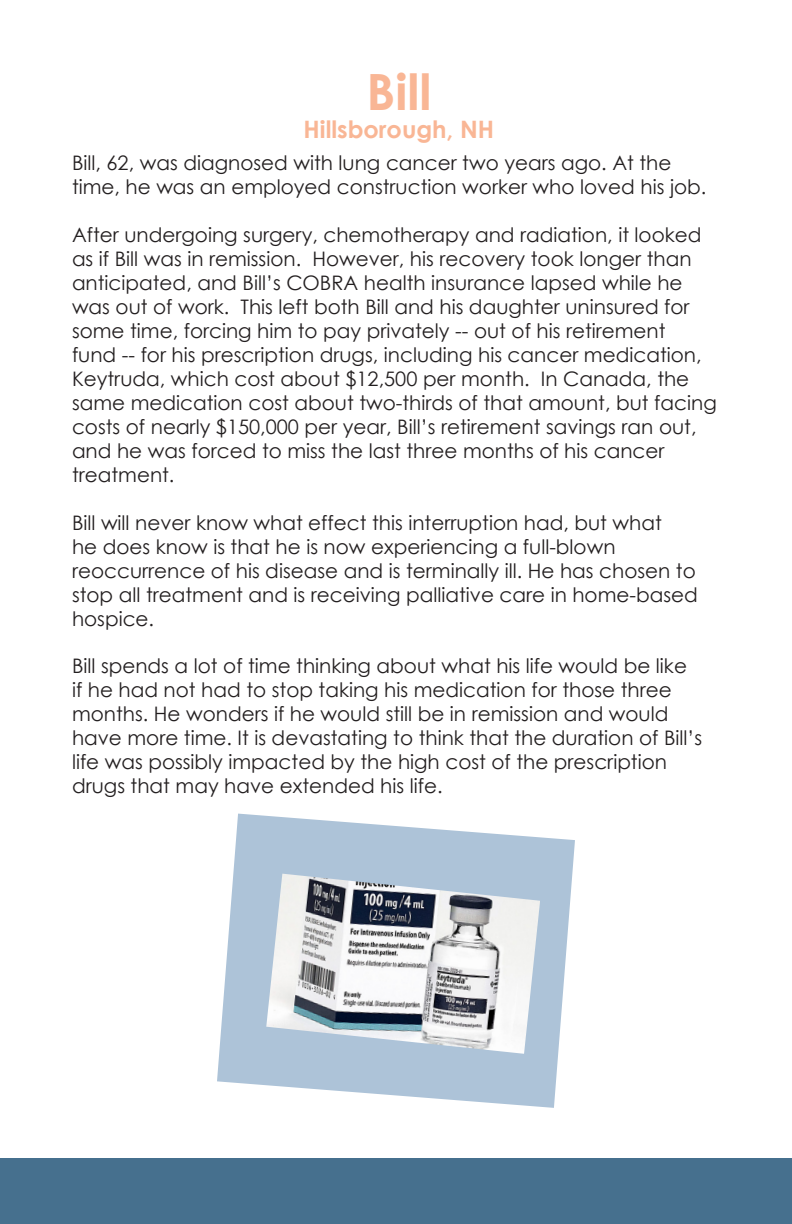
<style>
.page{position:relative;width:792px;height:1224px;background:#fff}
.page>*{position:absolute;margin:0;border:0;box-sizing:border-box;transform-origin:0 0}
.t1{font:700 50px "Century Gothic";color:#f9b695}
.t2{font:700 24px "Century Gothic";color:#f9b695}
.t3{font:20px/24px "Century Gothic";color:#231f20}
</style>
<div class="page">
<div style="left:0;top:1158px;width:792px;height:66px;background:#46708e"></div>
<svg style="left:217px;top:814px;width:358px;height:294px;fill:#adc3d8"></svg>
<img style="left:266px;top:874px;width:274px;height:180px">
<p class="t1" style="left:366px;top:53px;width:66px">Bill</p>
<p class="t2" style="left:304px;top:111px;width:192px">Hillsborough, NH</p>
<p class="t3" style="left:72px;top:150px;width:636px">Bill, 62, was diagnosed with lung cancer two years ago. At the time, he was an employed construction worker who loved his job.</p>
<p class="t3" style="left:72px;top:222px;width:646px">After undergoing surgery, chemotherapy and radiation, it looked as if Bill was in remission. However, his recovery took longer than anticipated, and Bill’s COBRA health insurance lapsed while he was out of work. This left both Bill and his daughter uninsured for some time, forcing him to pay privately -- out of his retirement<br>fund -- for his prescription drugs, including his cancer medication, Keytruda, which cost about $12,500 per month. In Canada, the same medication cost about two-thirds of that amount, but facing costs of nearly $150,000 per year, Bill’s retirement savings ran out, and he was forced to miss the last three months of his cancer treatment.</p>
<p class="t3" style="left:72px;top:510px;width:627px">Bill will never know what effect this interruption had, but what<br>he does know is that he is now experiencing a full-blown reoccurrence of his disease and is terminally ill. He has chosen to stop all treatment and is receiving palliative care in home-based hospice.</p>
<p class="t3" style="left:72px;top:654px;width:632px">Bill spends a lot of time thinking about what his life would be like<br>if he had not had to stop taking his medication for those three months. He wonders if he would still be in remission and would have more time. It is devastating to think that the duration of Bill’s life was possibly impacted by the high cost of the prescription drugs that may have extended his life.</p>
</div>
